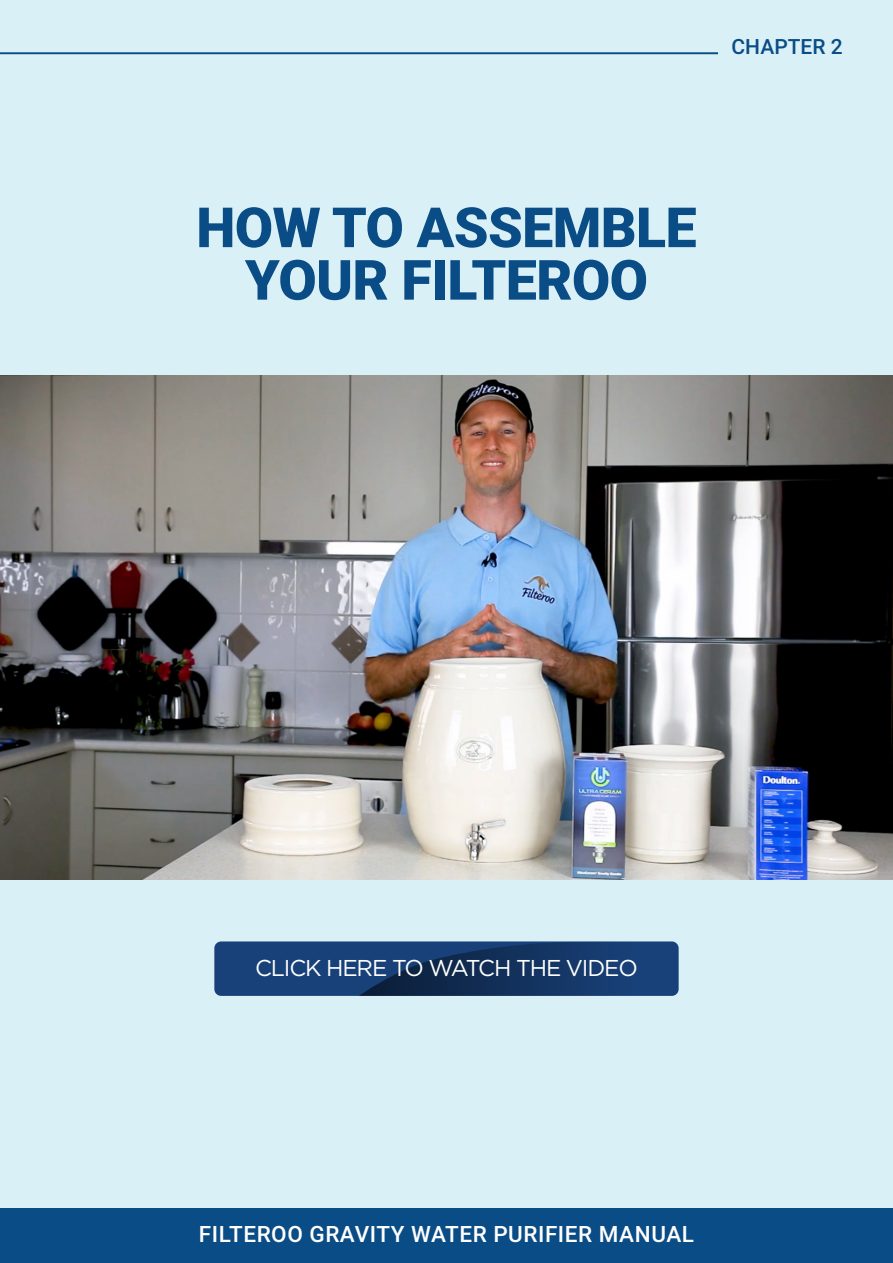
<style>
.page{position:relative;width:893px;height:1263px;background:#d9f1f6}
.page>*{position:absolute;margin:0;border:0;box-sizing:border-box;transform-origin:0 0}
.t1{font:900 55.5px "Roboto";letter-spacing:-.01em;color:#0a4c86}
.t2{font:22.95px "Gotham";letter-spacing:-.05em;color:#fff}
.t3{font:500 22.5px "Roboto";letter-spacing:.025em;color:#fff}
.Body_Text_Century_Re{font:500 21px "Roboto";color:#0a4c86}
</style>
<div class="page">
<div style="left:0;top:1209px;width:893px;height:54px;background:#0a4c86"></div>
<img style="left:0;top:376px;width:893px;height:503px">
<div style="left:214px;top:941px;width:465px;height:55px;background:#194179;border-radius:7px"></div>
<svg style="left:359px;top:941px;width:294px;height:55px"></svg>
<hr style="left:0;top:52px;width:718px;height:2px;background:#0a4c86">
<p class="Body_Text_Century_Re" style="left:731px;top:32px;width:113px">CHAPTER 2</p>
<p class="t1" style="left:196px;top:189px;width:502px">HOW TO ASSEMBLE</p>
<p class="t1" style="left:245px;top:241px;width:405px">YOUR FILTEROO</p>
<p class="t2" style="left:255px;top:955px;width:384px">CLICK HERE TO WATCH THE VIDEO</p>
<p class="t3" style="left:199px;top:1218px;width:497px">FILTEROO GRAVITY WATER PURIFIER MANUAL</p>
</div>
